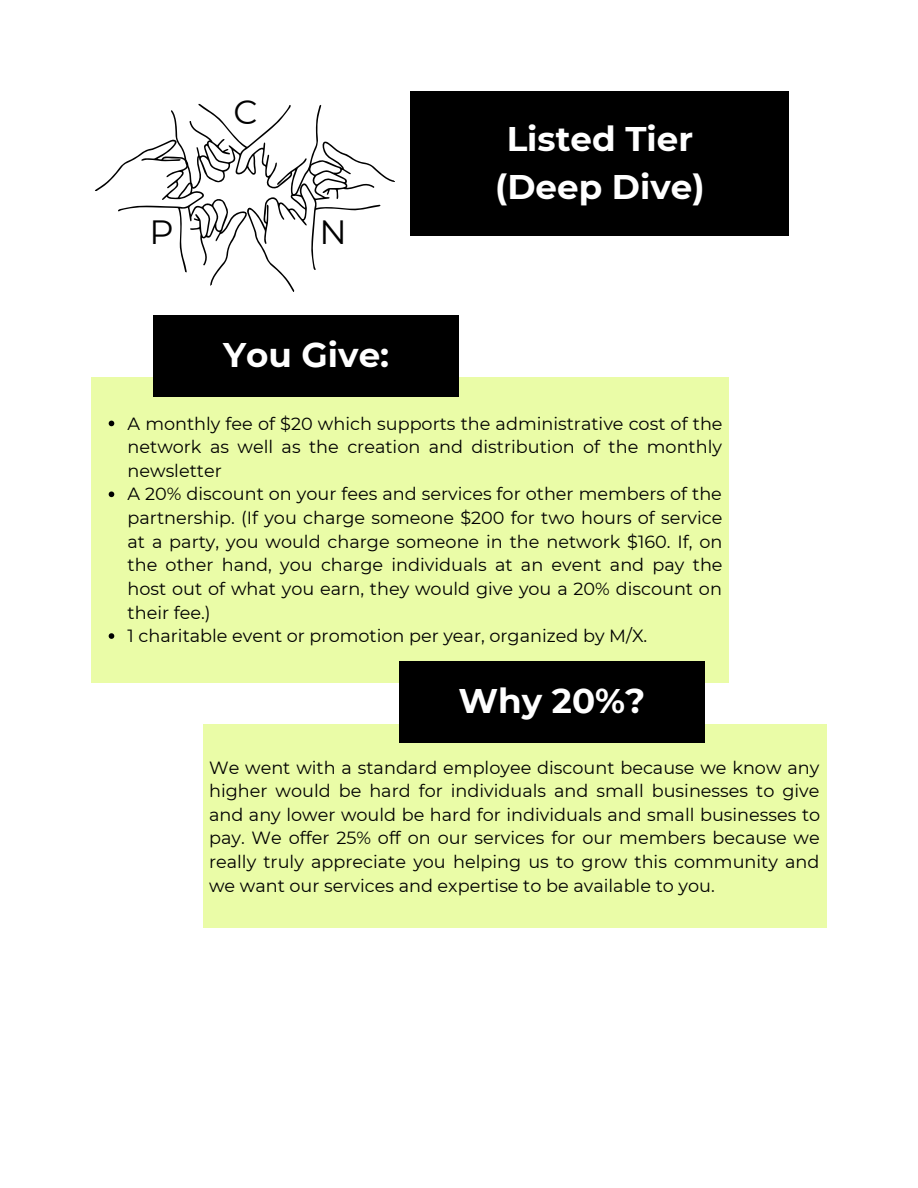
<style>
.page{position:relative;width:918px;height:1188px;background:#fff}
.page>*{position:absolute;margin:0;border:0;box-sizing:border-box;transform-origin:0 0}
.t1{font:700 34.2px "Montserrat";color:#fff}
.t2{font:33.6px "Montserrat";color:#000}
.t3{font:17.7px/23.7px "Montserrat";color:#000;text-align:justify}
</style>
<div class="page">
<div style="left:92px;top:377px;width:637px;height:306px;background:#eafca7"></div>
<svg style="left:109px;top:421px;width:5px;height:5px"></svg>
<svg style="left:109px;top:491px;width:5px;height:6px"></svg>
<svg style="left:109px;top:633px;width:5px;height:6px"></svg>
<div style="left:410px;top:92px;width:379px;height:144px;background:#000"></div>
<svg style="left:95px;top:103px;width:300px;height:189px"></svg>
<div style="left:153px;top:315px;width:306px;height:82px;background:#000"></div>
<div style="left:203px;top:724px;width:623px;height:204px;background:#eafca7"></div>
<div style="left:399px;top:661px;width:306px;height:81px;background:#000"></div>
<p class="t2" style="left:233px;top:91px;width:26px">C</p>
<p class="t2" style="left:149px;top:212px;width:26px">P</p>
<p class="t2" style="left:320px;top:212px;width:29px">N</p>
<p class="t1" style="left:223px;top:334px;width:168px">You Give:</p>
<p class="t1" style="left:507px;top:118px;width:188px">Listed Tier</p>
<p class="t1" style="left:495px;top:166px;width:211px">(Deep Dive)</p>
<p class="t3" style="left:128px;top:411px;width:597px">A monthly fee of $20 which supports the administrative cost of the network as well as the creation and distribution of the monthly newsletter</p>
<p class="t3" style="left:128px;top:482px;width:597px">A 20% discount on your fees and services for other members of the partnership. (If you charge someone $200 for two hours of service at a party, you would charge someone in the network $160. If, on the other hand, you charge individuals at an event and pay the host out of what you earn, they would give you a 20% discount on their fee.)</p>
<p class="t3" style="left:128px;top:624px;width:521px">1 charitable event or promotion per year, organized by M/X.</p>
<p class="t1" style="left:459px;top:680px;width:188px">Why 20%?</p>
<p class="t3" style="left:209px;top:755px;width:613px">We went with a standard employee discount because we know any higher would be hard for individuals and small businesses to give and any lower would be hard for individuals and small businesses to pay. We offer 25% off on our services for our members because we really truly appreciate you helping us to grow this community and we want our services and expertise to be available to you.</p>
</div>
